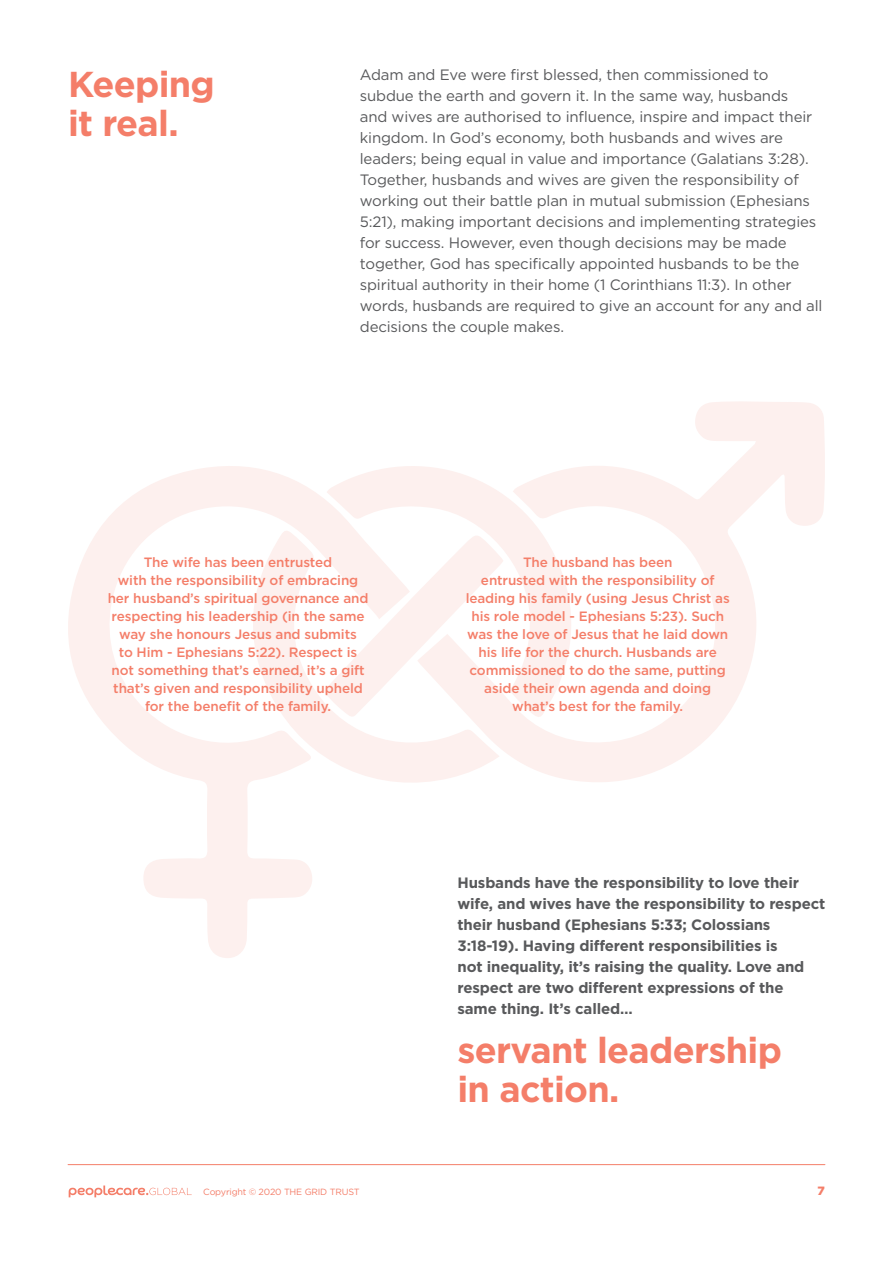
<style>
.page{position:relative;width:893px;height:1263px;background:#fff}
.page>*{position:absolute;margin:0;border:0;box-sizing:border-box;transform-origin:0 0}
.t1{font:700 36px/39px "Gotham";letter-spacing:-.02em;color:#f47e69}
.t2{font:15px/21px "Gotham";letter-spacing:-.01em;color:#58595b}
.t3{font:700 15px/21px "Gotham";letter-spacing:-.01em;color:#58595b}
.t4{font:500 13.5px/18px "Gotham";letter-spacing:-.01em;color:#f47e69;text-align:center}
.t5{font:900 12px "Gotham";color:#f47e69}
.t6{font:9px "Gotham";letter-spacing:-.02em;color:#f47e69}
</style>
<div class="page">
<svg style="left:68px;top:466px;width:259px;height:492px"></svg>
<svg style="left:500px;top:401px;width:325px;height:381px"></svg>
<svg style="left:243px;top:529px;width:257px;height:266px;fill:#fdf0ee"></svg>
<svg style="left:327px;top:444px;width:250px;height:274px;fill:#fdf4f2"></svg>
<svg style="left:323px;top:532px;width:180px;height:185px"></svg>
<hr style="left:68px;top:1164px;width:757px;height:1px;background:#f47e69">
<svg style="left:69px;top:1185px;width:123px;height:12px"></svg>
<h1 class="t1" style="left:68px;top:64px;width:148px">Keeping it real.</h1>
<p class="t2" style="left:360px;top:64px;width:464px">Adam and Eve were first blessed, then commissioned to subdue the earth and govern it. In the same way, husbands<br>and wives are authorised to influence, inspire and impact their kingdom. In God’s economy, both husbands and wives are leaders; being equal in value and importance (Galatians 3:28).<br>Together, husbands and wives are given the responsibility of working out their battle plan in mutual submission (Ephesians 5:21), making important decisions and implementing strategies for success. However, even though decisions may be made together, God has specifically appointed husbands to be the spiritual authority in their home (1 Corinthians 11:3). In other words, husbands are required to give an account for any and all decisions the couple makes.</p>
<p class="t4" style="left:108px;top:553px;width:262px">The wife has been entrusted<br>with the responsibility of embracing her husband’s spiritual governance and respecting his leadership (in the same way she honours Jesus and submits<br>to Him - Ephesians 5:22). Respect is not something that’s earned, it’s a gift that’s given and responsibility upheld for the benefit of the family.</p>
<p class="t4" style="left:466px;top:553px;width:266px">The husband has been<br>entrusted with the responsibility of leading his family (using Jesus Christ as his role model - Ephesians 5:23). Such was the love of Jesus that he laid down his life for the church. Husbands are commissioned to do the same, putting aside their own agenda and doing what’s best for the family.</p>
<p class="t3" style="left:457px;top:872px;width:369px">Husbands have the responsibility to love their wife, and wives have the responsibility to respect their husband (Ephesians 5:33; Colossians 3:18-19). Having different responsibilities is<br>not inequality, it’s raising the quality. Love and respect are two different expressions of the same thing. It’s called…</p>
<h1 class="t1" style="left:457px;top:1031px;width:326px">servant leadership in action.</h1>
<p class="t6" style="left:203px;top:1186px;width:158px">Copyright © 2020 THE GRID TRUST</p>
<p class="t5" style="left:818px;top:1182px;width:9px">7</p>
</div>
